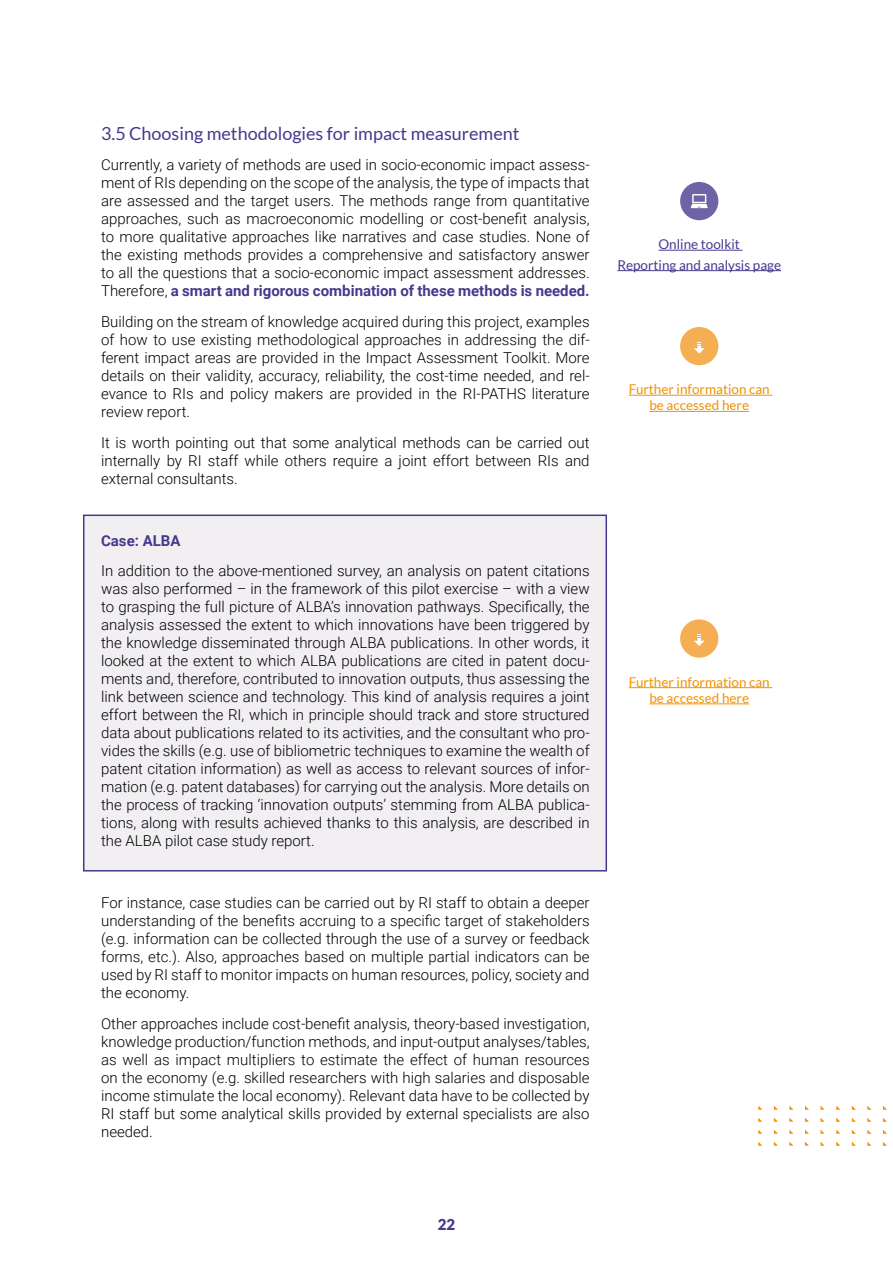
<style>
.page{position:relative;width:893px;height:1263px;background:#fff}
.page>*{position:absolute;margin:0;border:0;box-sizing:border-box;transform-origin:0 0}
.t1{font:18px "Lato";color:#46398d}
.t2{font:300 15px/18px "Roboto";color:#000;text-align:justify}
.t3{font:700 15px "Roboto";color:#46398d}
.t4{font:900 15px "Lato";color:#46398d}
.t5{font:13.5px/16.2px "Lato";color:#f19201;text-align:center}
.t6{font:13.5px/20.4px "Lato";color:#46398d;text-align:center}
.s1{font-weight:700;color:#46398d}
</style>
<div class="page">
<div style="left:83px;top:514px;width:524px;height:357px;background:#f2eff3;border:2px solid #46398d"></div>
<hr style="left:658px;top:250px;width:85px;height:1px;background:#46398d">
<hr style="left:617px;top:270px;width:164px;height:1px;background:#46398d">
<div style="left:680px;top:182px;width:38px;height:38px;background:#6f63a8;border-radius:50%"></div>
<svg style="left:691px;top:194px;width:17px;height:14px"></svg>
<hr style="left:629px;top:395px;width:143px;height:1px;background:#f19201">
<hr style="left:649px;top:411px;width:100px;height:1px;background:#f19201">
<div style="left:680px;top:327px;width:38px;height:38px;background:#f6ae53;border-radius:50%"></div>
<svg style="left:694px;top:342px;width:11px;height:12px"></svg>
<hr style="left:629px;top:687px;width:143px;height:1px;background:#f19201">
<hr style="left:649px;top:703px;width:100px;height:1px;background:#f19201">
<div style="left:680px;top:619px;width:38px;height:39px;background:#f6ae53;border-radius:50%"></div>
<svg style="left:694px;top:634px;width:11px;height:12px"></svg>
<svg style="left:758px;top:1106px;width:4px;height:4px"></svg>
<svg style="left:758px;top:1118px;width:4px;height:4px"></svg>
<svg style="left:758px;top:1129px;width:4px;height:5px"></svg>
<svg style="left:758px;top:1141px;width:4px;height:5px"></svg>
<svg style="left:789px;top:1106px;width:4px;height:4px"></svg>
<svg style="left:805px;top:1106px;width:4px;height:4px"></svg>
<svg style="left:789px;top:1118px;width:4px;height:4px"></svg>
<svg style="left:805px;top:1118px;width:4px;height:4px"></svg>
<svg style="left:789px;top:1129px;width:4px;height:5px"></svg>
<svg style="left:805px;top:1129px;width:4px;height:5px"></svg>
<svg style="left:789px;top:1141px;width:4px;height:5px"></svg>
<svg style="left:805px;top:1141px;width:4px;height:5px"></svg>
<svg style="left:820px;top:1106px;width:5px;height:4px"></svg>
<svg style="left:820px;top:1118px;width:5px;height:4px"></svg>
<svg style="left:820px;top:1129px;width:5px;height:5px"></svg>
<svg style="left:820px;top:1141px;width:5px;height:5px"></svg>
<svg style="left:836px;top:1106px;width:4px;height:4px"></svg>
<svg style="left:836px;top:1118px;width:4px;height:4px"></svg>
<svg style="left:836px;top:1129px;width:4px;height:5px"></svg>
<svg style="left:836px;top:1141px;width:4px;height:5px"></svg>
<svg style="left:867px;top:1106px;width:4px;height:4px"></svg>
<svg style="left:883px;top:1106px;width:4px;height:4px"></svg>
<svg style="left:867px;top:1118px;width:4px;height:4px"></svg>
<svg style="left:883px;top:1118px;width:4px;height:4px"></svg>
<svg style="left:867px;top:1129px;width:4px;height:5px"></svg>
<svg style="left:883px;top:1129px;width:4px;height:5px"></svg>
<svg style="left:867px;top:1141px;width:4px;height:5px"></svg>
<svg style="left:883px;top:1141px;width:4px;height:5px"></svg>
<p class="t1" style="left:101px;top:123px;width:420px">3.5 Choosing methodologies for impact measurement</p>
<p class="t2" style="left:101px;top:156px;width:490px">Currently, a variety of methods are used in socio-economic impact assess&shy;ment of RIs depending on the scope of the analysis, the type of impacts that are assessed and the target users. The methods range from quantitative approaches, such as macroeconomic modelling or cost-benefit analysis, to more qualitative approaches like narratives and case studies. None of the existing methods provides a comprehensive and satisfactory answer to all the questions that a socio-economic impact assessment addresses.<br>Therefore, <span class="s1">a smart and rigorous combination of these methods is needed.</span></p>
<p class="t2" style="left:101px;top:312px;width:490px">Building on the stream of knowledge acquired during this project, examples of how to use existing methodological approaches in addressing the dif&shy;ferent impact areas are provided in the Impact Assessment Toolkit. More details on their validity, accuracy, reliability, the cost-time needed, and rel&shy;evance to RIs and policy makers are provided in the RI-PATHS literature review report.</p>
<p class="t2" style="left:101px;top:433px;width:490px">It is worth pointing out that some analytical methods can be carried out internally by RI staff while others require a joint effort between RIs and external consultants.</p>
<p class="t3" style="left:101px;top:530px;width:81px">Case: ALBA</p>
<p class="t2" style="left:101px;top:561px;width:490px">In addition to the above-mentioned survey, an analysis on patent citations was also performed – in the framework of this pilot exercise – with a view to grasping the full picture of ALBA’s innovation pathways. Specifically, the analysis assessed the extent to which innovations have been triggered by the knowledge disseminated through ALBA publications. In other words, it looked at the extent to which ALBA publications are cited in patent docu&shy;ments and, therefore, contributed to innovation outputs, thus assessing the link between science and technology. This kind of analysis requires a joint effort between the RI, which in principle should track and store structured data about publications related to its activities, and the consultant who pro&shy;vides the skills (e.g. use of bibliometric techniques to examine the wealth of patent citation information) as well as access to relevant sources of infor&shy;mation (e.g. patent databases) for carrying out the analysis. More details on the process of tracking ‘innovation outputs’ stemming from ALBA publica&shy;tions, along with results achieved thanks to this analysis, are described in the ALBA pilot case study report.</p>
<p class="t2" style="left:101px;top:893px;width:490px">For instance, case studies can be carried out by RI staff to obtain a deeper understanding of the benefits accruing to a specific target of stakeholders (e.g. information can be collected through the use of a survey or feedback forms, etc.). Also, approaches based on multiple partial indicators can be used by RI staff to monitor impacts on human resources, policy, society and the economy.</p>
<p class="t2" style="left:101px;top:1014px;width:490px">Other approaches include cost-benefit analysis, theory-based investigation, knowledge production/function methods, and input-output analyses/tables, as well as impact multipliers to estimate the effect of human resources on the economy (e.g. skilled researchers with high salaries and disposable income stimulate the local economy). Relevant data have to be collected by RI staff but some analytical skills provided by external specialists are also needed.</p>
<p class="t6" style="left:617px;top:234px;width:165px">Online toolkit<br>Reporting and analysis page</p>
<p class="t5" style="left:629px;top:381px;width:142px">Further information can be accessed here</p>
<p class="t5" style="left:629px;top:674px;width:142px">Further information can be accessed here</p>
<p class="t4" style="left:438px;top:1216px;width:19px">22</p>
</div>
